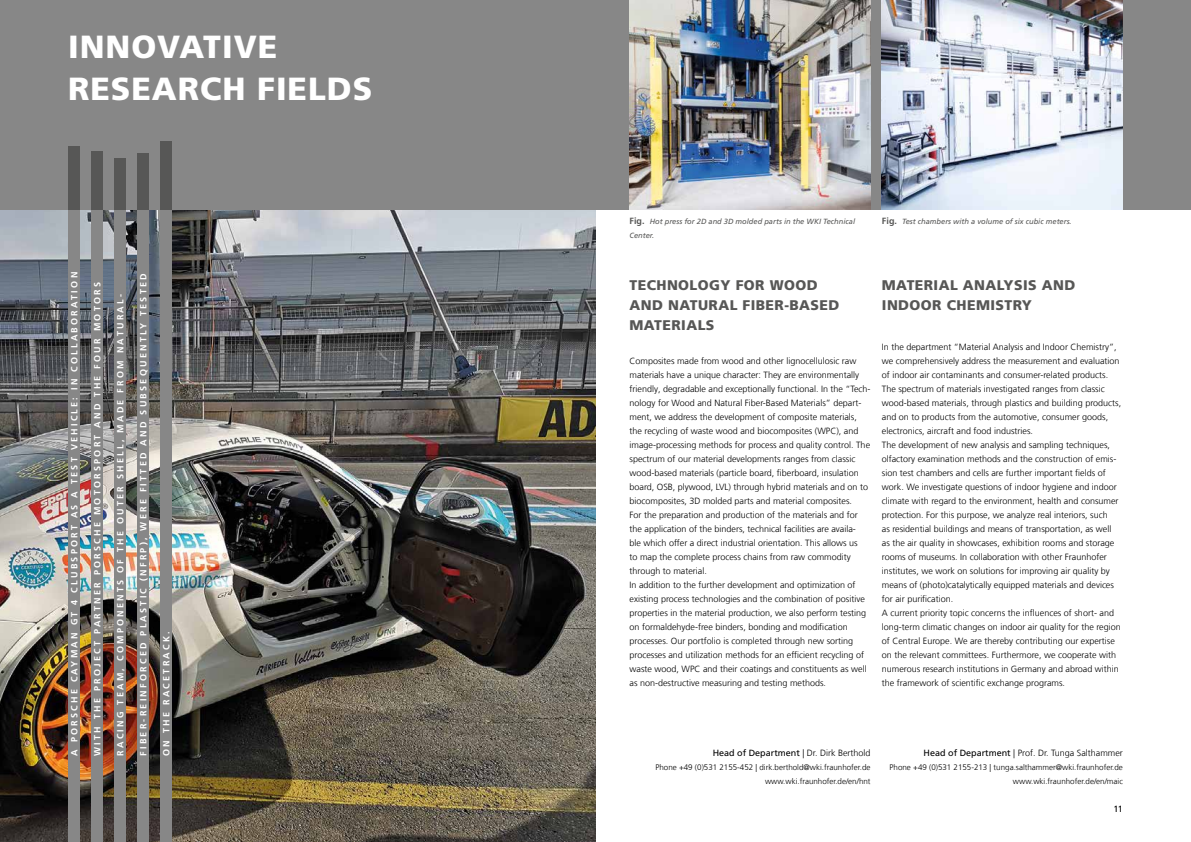
<style>
.page{position:relative;width:1191px;height:842px;background:#fff}
.page>*{position:absolute;margin:0;border:0;box-sizing:border-box;transform-origin:0 0}
.t1{font:900 32px/42px "Frutiger LT Com";letter-spacing:.03em;color:#fff}
.t2{font:900 14px/20px "Frutiger LT Com";letter-spacing:.03em;color:#575756}
.t3{font:300 9px/14px "Frutiger LT Com";color:#000}
.t4{font:700 9px "Frutiger LT Com";letter-spacing:.25em;color:#fff}
.t5{font:9px "Frutiger LT Com";color:#000}
.t6{font:300 8px/14px "Frutiger LT Com";color:#000;text-align:right}
.t7{font:italic 7.5px "Frutiger LT Com";color:#575756}
.s1{font-weight:700;font-style:normal;font-size:9px}
.s2{font-weight:300}
.s3{font-weight:400}
</style>
<div class="page">
<img style="left:0;top:210px;width:595px;height:632px">
<div style="left:160px;top:210px;width:11px;height:632px;background:#878787"></div>
<div style="left:137px;top:210px;width:12px;height:632px;background:#878787"></div>
<div style="left:114px;top:210px;width:11px;height:632px;background:#878787"></div>
<div style="left:91px;top:210px;width:12px;height:632px;background:#878787"></div>
<div style="left:69px;top:210px;width:11px;height:632px;background:#878787"></div>
<div style="left:0;top:0;width:595px;height:210px;background:#878787"></div>
<div style="left:595px;top:0;width:596px;height:210px;background:#878787"></div>
<img style="left:629px;top:0;width:241px;height:210px">
<img style="left:882px;top:0;width:241px;height:210px">
<div style="left:160px;top:142px;width:11px;height:68px;background:#575756"></div>
<div style="left:137px;top:153px;width:12px;height:57px;background:#575756"></div>
<div style="left:114px;top:159px;width:11px;height:51px;background:#575756"></div>
<div style="left:91px;top:152px;width:12px;height:58px;background:#575756"></div>
<div style="left:69px;top:146px;width:11px;height:64px;background:#575756"></div>
<h1 class="t1" style="left:68px;top:26px;width:306px">INNOVATIVE<br>RESEARCH FIELDS</h1>
<p class="t4" style="left:69px;top:756px;width:485px;rotate:-90deg">A PORSCHE CAYMAN GT 4 CLUBSPORT AS A TEST VEHICLE: IN COLLABORATION</p>
<p class="t4" style="left:92px;top:756px;width:475px;rotate:-90deg">WITH THE PROJECT PARTNER PORSCHE MOTORSPORT AND THE FOUR MOTORS</p>
<p class="t4" style="left:115px;top:756px;width:463px;rotate:-90deg">RACING TEAM, COMPONENTS OF THE OUTER SHELL, MADE FROM NATURAL-</p>
<p class="t4" style="left:138px;top:756px;width:484px;rotate:-90deg">FIBER-REINFORCED PLASTIC (NFRP), WERE FITTED AND SUBSEQUENTLY TESTED</p>
<p class="t4" style="left:161px;top:756px;width:126px;rotate:-90deg">ON THE RACETRACK.</p>
<p class="t7" style="left:629px;top:217px;width:227px"><span class="s1">Fig.</span> Hot press for 2D and 3D molded parts in the WKI Technical</p>
<p class="t7" style="left:882px;top:217px;width:191px"><span class="s1">Fig.</span> Test chambers with a volume of six cubic meters.</p>
<p class="t7" style="left:629px;top:231px;width:26px">Center.</p>
<h2 class="t2" style="left:629px;top:275px;width:211px">TECHNOLOGY FOR WOOD<br>AND NATURAL FIBER-BASED<br>MATERIALS</h2>
<h2 class="t2" style="left:882px;top:275px;width:195px">MATERIAL ANALYSIS AND<br>INDOOR CHEMISTRY</h2>
<p class="t3" style="left:629px;top:354px;width:242px">Composites made from wood and other lignocellulosic raw materials have a unique character: They are environmentally friendly, degradable and exceptionally functional. In the “Tech&shy;nology for Wood and Natural Fiber-Based Materials” depart&shy;ment, we address the development of composite materials, the recycling of waste wood and biocomposites (WPC), and image-processing methods for process and quality control. The spectrum of our material developments ranges from classic wood-based materials (particle board, fiberboard, insulation board, OSB, plywood, LVL) through hybrid materials and on to biocomposites, 3D molded parts and material composites.<br>For the preparation and production of the materials and for the application of the binders, technical facilities are availa-<br>ble which offer a direct industrial orientation. This allows us<br>to map the complete process chains from raw commodity through to material.<br>In addition to the further development and optimization of existing process technologies and the combination of positive properties in the material production, we also perform testing on formaldehyde-free binders, bonding and modification processes. Our portfolio is completed through new sorting processes and utilization methods for an efficient recycling of waste wood, WPC and their coatings and constituents as well as non-destructive measuring and testing methods.</p>
<p class="t3" style="left:882px;top:340px;width:241px">In the department “Material Analysis and Indoor Chemistry”, we comprehensively address the measurement and evaluation of indoor air contaminants and consumer-related products.<br>The spectrum of materials investigated ranges from classic wood-based materials, through plastics and building products, and on to products from the automotive, consumer goods, electronics, aircraft and food industries.<br>The development of new analysis and sampling techniques, olfactory examination methods and the construction of emis&shy;sion test chambers and cells are further important fields of work. We investigate questions of indoor hygiene and indoor climate with regard to the environment, health and consumer protection. For this purpose, we analyze real interiors, such<br>as residential buildings and means of transportation, as well as the air quality in showcases, exhibition rooms and storage rooms of museums. In collaboration with other Fraunhofer institutes, we work on solutions for improving air quality by means of (photo)catalytically equipped materials and devices for air purification.<br>A current priority topic concerns the influences of short- and long-term climatic changes on indoor air quality for the region of Central Europe. We are thereby contributing our expertise on the relevant committees. Furthermore, we cooperate with numerous research institutions in Germany and abroad within the framework of scientific exchange programs.</p>
<p class="t5" style="left:713px;top:747px;width:159px">Head of Department <span class="s2">| Dr. Dirk Berthold</span></p>
<p class="t6" style="left:655px;top:760px;width:216px">Phone +49 (0)531 2155-452 | dirk.berthold@wki.fraunhofer.de www.wki.fraunhofer.de/en/hnt</p>
<p class="t3" style="left:923px;top:746px;width:201px"><span class="s3">Head of Department</span> | Prof. Dr. Tunga Salthammer</p>
<p class="t6" style="left:889px;top:760px;width:235px">Phone +49 (0)531 2155-213 | tunga.salthammer@wki.fraunhofer.de www.wki.fraunhofer.de/en/maic</p>
<p class="t5" style="left:1113px;top:803px;width:11px">11</p>
</div>
